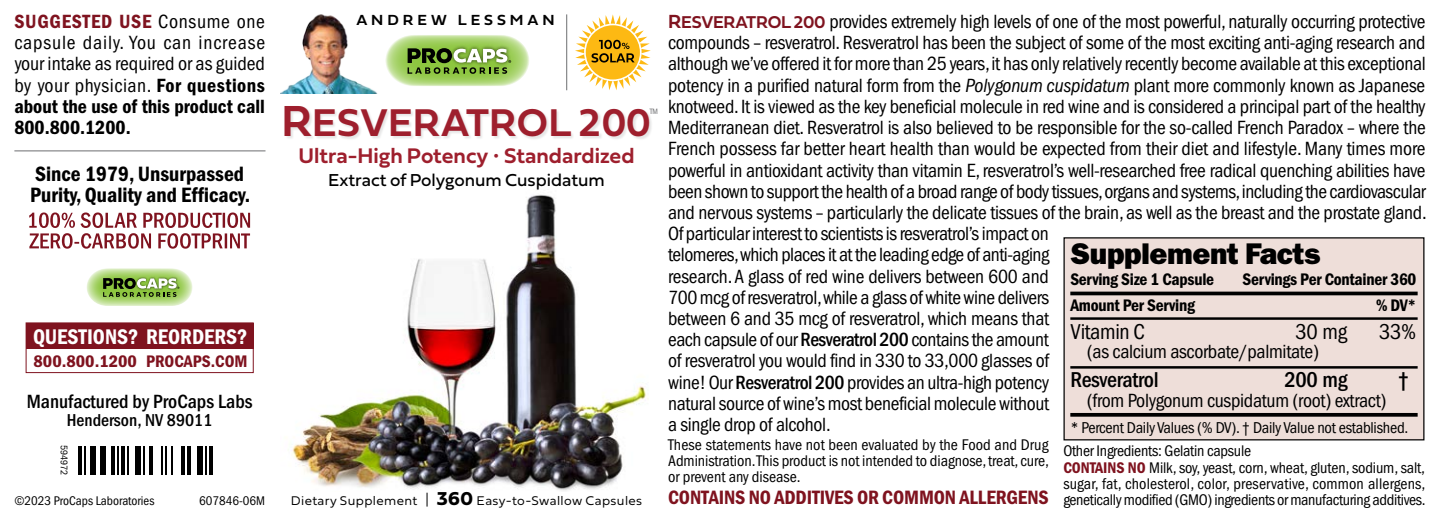
<style>
.page{position:relative;width:1440px;height:519px;background:#fff}
.page>*{position:absolute;margin:0;border:0;box-sizing:border-box;transform-origin:0 0}
.t1{font:700 40.2px "Fieldwork Hum Demi";letter-spacing:.01em;color:#9e1f2d}
.t2{font:30px "ITC Franklin Gothic Std Hvy";letter-spacing:-.015em;color:#000}
.t3{font:500 condensed 22.2px "ITC Franklin Gothic Std";letter-spacing:-.015em;color:#000}
.t4{font:condensed 22.2px "ITC Franklin Gothic Std";letter-spacing:-.015em;color:#000}
.t5{font:700 22px "Fieldwork Hum Demi";color:#9e1f2d}
.t6{font:600 condensed 22px "Franklin Gothic";color:#fff}
.t7{font:21.4px/21px "ITC Franklin Gothic Std Dm Cd";color:#000}
.t8{font:20px "ITC Franklin Gothic Std Dm Cd";letter-spacing:-.005em;color:#7f131f}
.t9{font:condensed 19.8px/21.2px "ITC Franklin Gothic Std";letter-spacing:-.015em;color:#000}
.t10{font:19.8px/21.2px "ITC Franklin Gothic Std Dm Cd";color:#000}
.t11{font:500 condensed 19.8px "ITC Franklin Gothic Std";color:#000}
.t12{font:19.8px "ITC Franklin Gothic Std Dm Cd";letter-spacing:.035em;color:#7f131f}
.t13{font:18px "Fieldwork Hum";color:#000}
.t14{font:500 condensed 17.8px "ITC Franklin Gothic Std";color:#000}
.t15{font:17.4px "ITC Franklin Gothic Std Dm Cd";letter-spacing:-.015em;color:#000}
.t16{font:600 condensed 17.2px "Franklin Gothic";color:#7f131f;scale:1.07 1}
.t17{font:condensed 16.2px "ITC Franklin Gothic Std";letter-spacing:-.015em;color:#000}
.t18{font:condensed 16px/16px "ITC Franklin Gothic Std";letter-spacing:-.005em;color:#000;text-align:justify}
.t19{font:15.2px "Fieldwork Geo Demibold";letter-spacing:.25em;color:#000}
.t20{font:13.2px "Fieldwork Hum Light";letter-spacing:.03em;color:#000}
.t21{font:condensed 13px "ITC Franklin Gothic Std";color:#000}
.t22{font:condensed 10px "ITC Franklin Gothic Std";letter-spacing:-.015em;color:#000}
.t23{font:condensed 8px "Franklin Gothic";color:#6d6e71}
.s1{font-family:"ITC Franklin Gothic Std";font-stretch:condensed;color:#000}
.s2{font-family:"ITC Franklin Gothic Std Dm Cd";font-stretch:normal}
.s3{font-family:"Fieldwork Hum Demi";font-weight:700;font-stretch:normal;color:#7f131f}
.s4{font-family:"Fieldwork Hum Demi";font-weight:700;font-stretch:normal;font-size:17.8px;color:#7f131f}
.s5{font-style:italic}
.s6{font-weight:500}
.s7{font-size:45.2px}
.s8{font-family:"Fieldwork Hum Light";font-weight:400}
.s9{font-family:"ITC Franklin Gothic Std Dm Cd";font-stretch:normal;color:#7f131f}
.s10{font-family:"Fieldwork Hum";font-weight:700;font-size:19.4px}
</style>
<div class="page">
<img style="left:288px;top:194px;width:361px;height:297px">
<img style="left:280px;top:14px;width:97px;height:79px">
<hr style="left:566px;top:14px;width:1px;height:76px;background:#6d6e71">
<svg style="left:385px;top:35px;width:144px;height:51px"></svg>
<svg style="left:575px;top:14px;width:76px;height:76px"></svg>
<div style="left:285px;top:106px;width:368px;height:34px;background:#000;opacity:.1"></div>
<div style="left:1064px;top:238px;width:360px;height:201px;background:#eeded9"></div>
<svg style="left:1070px;top:291px;width:348px;height:4px"></svg>
<hr style="left:1070px;top:317px;width:348px;height:2px;background:#000">
<hr style="left:1070px;top:366px;width:348px;height:2px;background:#000">
<svg style="left:1070px;top:413px;width:348px;height:3px"></svg>
<div style="left:1063px;top:237px;width:361px;height:203px;border:1px solid #000"></div>
<div style="left:26px;top:323px;width:227px;height:25px;background:#7f131f"></div>
<div style="left:26px;top:322px;width:228px;height:50px;border:1px solid #7f131f"></div>
<hr style="left:78px;top:445px;width:4px;height:29px;background:#000">
<hr style="left:84px;top:445px;width:2px;height:29px;background:#000">
<div style="left:90px;top:445px;width:6px;height:29px;background:#000"></div>
<div style="left:100px;top:445px;width:6px;height:29px;background:#000"></div>
<hr style="left:111px;top:445px;width:4px;height:29px;background:#000">
<hr style="left:117px;top:445px;width:2px;height:29px;background:#000">
<hr style="left:121px;top:445px;width:4px;height:29px;background:#000">
<hr style="left:127px;top:445px;width:2px;height:29px;background:#000">
<div style="left:135px;top:445px;width:6px;height:29px;background:#000"></div>
<hr style="left:143px;top:445px;width:2px;height:29px;background:#000">
<hr style="left:149px;top:445px;width:4px;height:29px;background:#000">
<hr style="left:161px;top:445px;width:2px;height:29px;background:#000">
<hr style="left:165px;top:445px;width:2px;height:29px;background:#000">
<hr style="left:171px;top:445px;width:2px;height:29px;background:#000">
<hr style="left:181px;top:445px;width:4px;height:29px;background:#000">
<hr style="left:187px;top:445px;width:4px;height:29px;background:#000">
<div style="left:197px;top:445px;width:6px;height:29px;background:#000"></div>
<hr style="left:205px;top:445px;width:2px;height:29px;background:#000">
<hr style="left:209px;top:445px;width:4px;height:29px;background:#000">
<hr style="left:14px;top:150px;width:252px;height:1px;background:#6d6e71">
<svg style="left:29px;top:212px;width:221px;height:36px"></svg>
<svg style="left:87px;top:268px;width:106px;height:38px"></svg>
<p class="t12" style="left:14px;top:10px;width:252px">SUGGESTED USE <span class="s1">Consume one</span></p>
<p class="t9" style="left:14px;top:32px;width:252px;text-align:justify">capsule daily. You can increase your intake as required or as guided by your physician. <span class="s2">For questions</span></p>
<p class="t10" style="left:14px;top:96px;width:252px">about the use of this product call<br>800.800.1200.</p>
<p class="t7" style="left:30px;top:163px;width:221px">Since 1979, Unsurpassed<br>Purity, Quality and Efficacy.</p>
<p class="t6" style="left:33px;top:323px;width:216px">QUESTIONS? REORDERS?</p>
<p class="t16" style="left:34px;top:351px;width:202px">800.800.1200 PROCAPS.COM</p>
<p class="t11" style="left:27px;top:390px;width:227px">Manufactured by ProCaps Labs</p>
<p class="t14" style="left:67px;top:409px;width:147px">Henderson, NV 89011</p>
<p class="t22" style="left:70px;top:444px;width:31px;rotate:90deg">594972</p>
<p class="t21" style="left:14px;top:492px;width:142px">©2023 ProCaps Laboratories</p>
<p class="t21" style="left:199px;top:492px;width:67px">607846-06M</p>
<p class="t19" style="left:356px;top:8px;width:200px">ANDREW LESSMAN</p>
<p class="t9" style="left:668px;top:11px;width:760px"><span class="s3">R</span><span class="s4">ESVERATROL 200</span> provides extremely high levels of one of the most powerful, naturally occurring protective compounds – resveratrol. Resveratrol has been the subject of some of the most exciting anti-aging research and although we’ve offered it for more than 25 years, it has only relatively recently become available at this exceptional potency in a purified natural form from the <span class="s5">Polygonum cuspidatum</span> plant more commonly known as Japanese knotweed. It is viewed as the key beneficial molecule in red wine and is considered a principal part of the healthy Mediterranean diet. Resveratrol is also believed to be responsible for the so-called French Paradox – where the French possess far better heart health than would be expected from their diet and lifestyle. Many times more powerful in antioxidant activity than vitamin E, resveratrol’s well-researched free radical quenching abilities have been shown to support the health of a broad range of body tissues, organs and systems, including the cardiovascular and nervous systems – particularly the delicate tissues of the brain, as well as the breast and the prostate gland.<br>Of particular interest to scientists is resveratrol’s impact on<br>telomeres, which places it at the leading edge of anti-aging<br>research. A glass of red wine delivers between 600 and<br>700 mcg of resveratrol, while a glass of white wine delivers<br>between 6 and 35 mcg of resveratrol, which means that<br>each capsule of our <span class="s6">Resveratrol 200</span> contains the amount<br>of resveratrol you would find in 330 to 33,000 glasses of<br>wine! Our <span class="s6">Resveratrol 200</span> provides an ultra-high potency<br>natural source of wine’s most beneficial molecule without<br>a single drop of alcohol.</p>
<p class="t18" style="left:668px;top:436px;width:382px">These statements have not been evaluated by the Food and Drug Administration. This product is not intended to diagnose, treat, cure, or prevent any disease.</p>
<p class="t8" style="left:668px;top:485px;width:382px">CONTAINS NO ADDITIVES OR COMMON ALLERGENS</p>
<h1 class="t1" style="left:281px;top:91px;width:372px"><span class="s7">R</span>ESVERATROL 200</h1>
<p class="t23" style="left:650px;top:107px;width:10px">TM</p>
<p class="t5" style="left:299px;top:138px;width:337px">Ultra-High Potency <span class="s8">•</span> Standardized</p>
<p class="t13" style="left:328px;top:166px;width:278px">Extract of Polygonum Cuspidatum</p>
<h2 class="t2" style="left:1070px;top:236px;width:251px">Supplement Facts</h2>
<p class="t15" style="left:1070px;top:269px;width:145px">Serving Size 1 Capsule</p>
<p class="t15" style="left:1243px;top:269px;width:175px">Servings Per Container 360</p>
<p class="t15" style="left:1070px;top:295px;width:126px">Amount Per Serving</p>
<p class="t15" style="left:1376px;top:295px;width:42px">% DV*</p>
<p class="t4" style="left:1070px;top:319px;width:76px">Vitamin C</p>
<p class="t4" style="left:1296px;top:319px;width:53px">30 mg</p>
<p class="t4" style="left:1379px;top:319px;width:39px">33%</p>
<p class="t9" style="left:1087px;top:341px;width:234px">(as calcium ascorbate/palmitate)</p>
<p class="t3" style="left:1070px;top:367px;width:90px">Resveratrol</p>
<p class="t3" style="left:1284px;top:367px;width:65px">200 mg</p>
<p class="t3" style="left:1398px;top:367px;width:13px">†</p>
<p class="t9" style="left:1087px;top:389px;width:301px">(from Polygonum cuspidatum (root) extract)</p>
<p class="t17" style="left:1070px;top:418px;width:340px">* Percent Daily Values (% DV). † Daily Value not established.</p>
<p class="t18" style="left:1063px;top:442px;width:364px;text-align:left">Other Ingredients: Gelatin capsule<br><span class="s9">CONTAINS NO</span> Milk, soy, yeast, corn, wheat, gluten, sodium, salt, sugar, fat, cholesterol, color, preservative, common allergens,</p>
<p class="t20" style="left:291px;top:489px;width:353px">Dietary Supplement | <span class="s10">360</span> Easy-to-Swallow Capsules</p>
<p class="t18" style="left:1063px;top:491px;width:364px">genetically modified (GMO) ingredients or manufacturing additives.</p>
</div>
